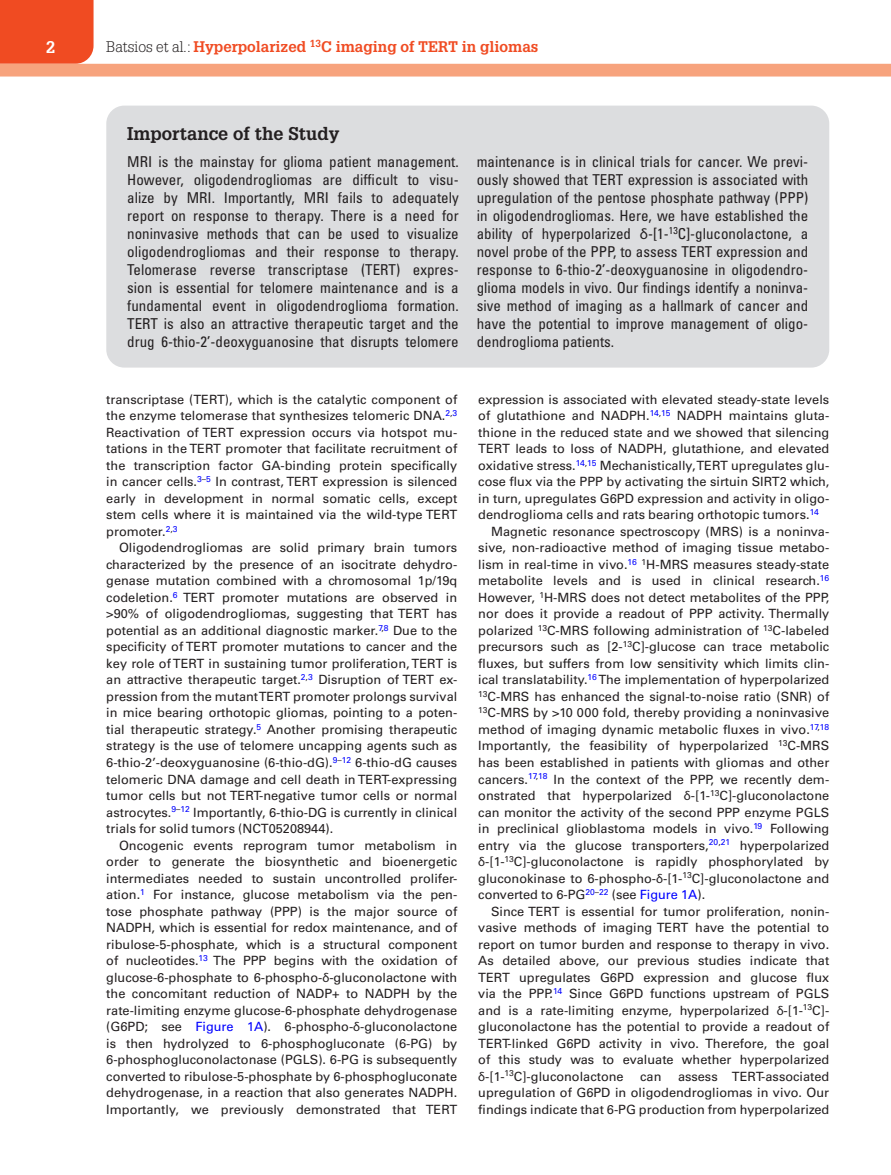
<style>
.page{position:relative;width:891px;height:1175px;background:#fff}
.page>*{position:absolute;margin:0;border:0;box-sizing:border-box;transform-origin:0 0}
.t1{font:700 18px "Glypha LT Std";color:#231f20}
.t2{font:700 16.5px "Glypha LT Std";color:#fff}
.t3{font:condensed 15px/18px "Univers LT Std";color:#231f20;text-align:justify}
.t4{font:700 15px "Glypha LT Std";color:#f04b22}
.t5{font:12.75px/16.5px "Univers LT Std";color:#231f20;text-align:justify}
.s1{font-weight:300;color:#231f20}
.s2{font-family:"Myriad Pro";font-stretch:normal}
.s3{font-family:"Myriad Pro"}
.s4{color:#00f}
</style>
<div class="page">
<div style="left:0;top:0;width:94px;height:64px;background:#f04b22"></div>
<div style="left:0;top:64px;width:891px;height:12px;background:#f7a37d"></div>
<div style="left:106px;top:106px;width:723px;height:261px;background:#dcdddf;border-radius:18px"></div>
<p class="t2" style="left:46px;top:37px;width:11px">2</p>
<p class="t4" style="left:106px;top:37px;width:434px"><span class="s1">Batsios et al.:</span> Hyperpolarized <sup>13</sup>C imaging of TERT in gliomas</p>
<h1 class="t1" style="left:127px;top:122px;width:214px">Importance of the Study</h1>
<p class="t3" style="left:127px;top:152px;width:333px">MRI is the mainstay for glioma patient management.<br>However, oligodendrogliomas are difficult to visu&shy;alize by MRI. Importantly, MRI fails to adequately report on response to therapy. There is a need for noninvasive methods that can be used to visualize oligodendrogliomas and their response to therapy.<br>Telomerase reverse transcriptase (TERT) expres&shy;sion is essential for telomere maintenance and is a fundamental event in oligodendroglioma formation.<br>TERT is also an attractive therapeutic target and the drug 6-thio-2’-deoxyguanosine that disrupts telomere</p>
<p class="t3" style="left:477px;top:152px;width:333px">maintenance is in clinical trials for cancer. We previ&shy;ously showed that TERT expression is associated with upregulation of the pentose phosphate pathway (PPP) in oligodendrogliomas. Here, we have established the ability of hyperpolarized <span class="s2">δ</span>-[1-<sup>13</sup>C]-gluconolactone, a novel probe of the PPP, to assess TERT expression and response to 6-thio-2’-deoxyguanosine in oligodendro&shy;glioma models in vivo. Our findings identify a noninva&shy;sive method of imaging as a hallmark of cancer and have the potential to improve management of oligo&shy;dendroglioma patients.</p>
<p class="t5" style="left:106px;top:391px;width:353px">transcriptase (TERT), which is the catalytic component of the enzyme telomerase that synthesizes telomeric DNA.<sup>2</sup><sup>,</sup><sup>3<br></sup>Reactivation of TERT expression occurs via hotspot mu&shy;tations in the TERT promoter that facilitate recruitment of the transcription factor GA-binding protein specifically in cancer cells.<sup>3</sup><sup>–</sup><sup>5</sup> In contrast, TERT expression is silenced early in development in normal somatic cells, except stem cells where it is maintained via the wild-type TERT promoter.<sup>2</sup><sup>,</sup><sup>3</sup></p>
<p class="t5" style="left:106px;top:539px;width:353px;text-indent:13px">Oligodendrogliomas are solid primary brain tumors characterized by the presence of an isocitrate dehydro&shy;genase mutation combined with a chromosomal 1p/19q codeletion.<sup>6</sup> TERT promoter mutations are observed in &gt;90% of oligodendrogliomas, suggesting that TERT has potential as an additional diagnostic marker.<sup>7</sup><sup>,</sup><sup>8</sup> Due to the specificity of TERT promoter mutations to cancer and the key role of TERT in sustaining tumor proliferation, TERT is an attractive therapeutic target.<sup>2</sup><sup>,</sup><sup>3</sup> Disruption of TERT ex&shy;pression from the mutant TERT promoter prolongs survival in mice bearing orthotopic gliomas, pointing to a poten&shy;tial therapeutic strategy.<sup>5</sup> Another promising therapeutic strategy is the use of telomere uncapping agents such as 6-thio-2’-deoxyguanosine (6-thio-dG).<sup>9</sup><sup>–</sup><sup>12</sup> 6-thio-dG causes telomeric DNA damage and cell death in TERT-expressing tumor cells but not TERT-negative tumor cells or normal astrocytes.<sup>9</sup><sup>–</sup><sup>12</sup> Importantly, 6-thio-DG is currently in clinical trials for solid tumors (NCT05208944).</p>
<p class="t5" style="left:106px;top:836px;width:353px;text-indent:13px">Oncogenic events reprogram tumor metabolism in order to generate the biosynthetic and bioenergetic intermediates needed to sustain uncontrolled prolifer&shy;ation.<sup>1</sup> For instance, glucose metabolism via the pen&shy;tose phosphate pathway (PPP) is the major source of NADPH, which is essential for redox maintenance, and of ribulose-5-phosphate, which is a structural component of nucleotides.<sup>13</sup> The PPP begins with the oxidation of glucose-6-phosphate to 6-phospho-<span class="s3">δ</span>-gluconolactone with the concomitant reduction of NADP+ to NADPH by the rate-limiting enzyme glucose-6-phosphate dehydrogenase (G6PD; see <span class="s4">Figure 1A</span>). 6-phospho-<span class="s3">δ</span>-gluconolactone is then hydrolyzed to 6-phosphogluconate (6-PG) by 6-phosphogluconolactonase (PGLS). 6-PG is subsequently converted to ribulose-5-phosphate by 6-phosphogluconate dehydrogenase, in a reaction that also generates NADPH.<br>Importantly, we previously demonstrated that TERT</p>
<p class="t5" style="left:478px;top:391px;width:353px">expression is associated with elevated steady-state levels</p>
<p class="t5" style="left:478px;top:407px;width:353px">of glutathione and NADPH.<sup>14</sup><sup>,</sup><sup>15</sup> NADPH maintains gluta-</p>
<p class="t5" style="left:478px;top:424px;width:353px">thione in the reduced state and we showed that silencing</p>
<p class="t5" style="left:478px;top:440px;width:353px">TERT leads to loss of NADPH, glutathione, and elevated</p>
<p class="t5" style="left:478px;top:457px;width:352px">oxidative stress.<sup>14</sup><sup>,</sup><sup>15</sup> Mechanistically, TERT upregulates glu-</p>
<p class="t5" style="left:478px;top:473px;width:353px">cose flux via the PPP by activating the sirtuin SIRT2 which,</p>
<p class="t5" style="left:478px;top:490px;width:353px">in turn, upregulates G6PD expression and activity in oligo-</p>
<p class="t5" style="left:478px;top:506px;width:342px">dendroglioma cells and rats bearing orthotopic tumors.<sup>14</sup></p>
<p class="t5" style="left:491px;top:523px;width:340px">Magnetic resonance spectroscopy (MRS) is a noninva-</p>
<p class="t5" style="left:478px;top:539px;width:353px">sive, non-radioactive method of imaging tissue metabo-</p>
<p class="t5" style="left:478px;top:556px;width:353px">lism in real-time in vivo.<sup>16</sup> <sup>1</sup>H-MRS measures steady-state</p>
<p class="t5" style="left:478px;top:572px;width:353px">metabolite levels and is used in clinical research.<sup>16</sup></p>
<p class="t5" style="left:478px;top:589px;width:353px">However, <sup>1</sup>H-MRS does not detect metabolites of the PPP,</p>
<p class="t5" style="left:478px;top:605px;width:353px">nor does it provide a readout of PPP activity. Thermally</p>
<p class="t5" style="left:478px;top:622px;width:352px">polarized <sup>13</sup>C-MRS following administration of <sup>13</sup>C-labeled</p>
<p class="t5" style="left:478px;top:638px;width:352px">precursors such as [2-<sup>13</sup>C]-glucose can trace metabolic</p>
<p class="t5" style="left:478px;top:655px;width:353px">fluxes, but suffers from low sensitivity which limits clin-</p>
<p class="t5" style="left:478px;top:671px;width:353px">ical translatability.<sup>16</sup> The implementation of hyperpolarized</p>
<p class="t5" style="left:478px;top:688px;width:352px"><sup>13</sup>C-MRS has enhanced the signal-to-noise ratio (SNR) of</p>
<p class="t5" style="left:478px;top:704px;width:353px"><sup>13</sup>C-MRS by &gt;10 000 fold, thereby providing a noninvasive</p>
<p class="t5" style="left:478px;top:721px;width:353px">method of imaging dynamic metabolic fluxes in vivo.<sup>17</sup><sup>,</sup><sup>18</sup></p>
<p class="t5" style="left:478px;top:737px;width:352px">Importantly, the feasibility of hyperpolarized <sup>13</sup>C-MRS</p>
<p class="t5" style="left:478px;top:754px;width:352px">has been established in patients with gliomas and other</p>
<p class="t5" style="left:478px;top:770px;width:352px">cancers.<sup>17</sup><sup>,</sup><sup>18</sup> In the context of the PPP, we recently dem-</p>
<p class="t5" style="left:478px;top:787px;width:353px">onstrated that hyperpolarized <span class="s3">δ</span>-[1-<sup>13</sup>C]-gluconolactone</p>
<p class="t5" style="left:478px;top:803px;width:353px">can monitor the activity of the second PPP enzyme PGLS</p>
<p class="t5" style="left:478px;top:820px;width:353px">in preclinical glioblastoma models in vivo.<sup>19</sup> Following</p>
<p class="t5" style="left:478px;top:836px;width:353px">entry via the glucose transporters,<sup>20</sup><sup>,</sup><sup>21</sup> hyperpolarized</p>
<p class="t5" style="left:478px;top:853px;width:352px"><span class="s3">δ</span>-[1-<sup>13</sup>C]-gluconolactone is rapidly phosphorylated by</p>
<p class="t5" style="left:478px;top:869px;width:353px">gluconokinase to 6-phospho-<span class="s3">δ</span>-[1-<sup>13</sup>C]-gluconolactone and</p>
<p class="t5" style="left:478px;top:886px;width:228px">converted to 6-PG<sup>20</sup><sup>–</sup><sup>22</sup> (see <span class="s4">Figure 1A</span>).</p>
<p class="t5" style="left:491px;top:902px;width:340px">Since TERT is essential for tumor proliferation, nonin-</p>
<p class="t5" style="left:478px;top:919px;width:352px">vasive methods of imaging TERT have the potential to</p>
<p class="t5" style="left:478px;top:935px;width:353px">report on tumor burden and response to therapy in vivo.</p>
<p class="t5" style="left:478px;top:952px;width:353px">As detailed above, our previous studies indicate that</p>
<p class="t5" style="left:478px;top:968px;width:353px">TERT upregulates G6PD expression and glucose flux</p>
<p class="t5" style="left:478px;top:985px;width:352px">via the PPP.<sup>14</sup> Since G6PD functions upstream of PGLS</p>
<p class="t5" style="left:478px;top:1001px;width:353px">and is a rate-limiting enzyme, hyperpolarized <span class="s3">δ</span>-[1-<sup>13</sup>C]-</p>
<p class="t5" style="left:478px;top:1018px;width:352px">gluconolactone has the potential to provide a readout of</p>
<p class="t5" style="left:478px;top:1034px;width:353px">TERT-linked G6PD activity in vivo. Therefore, the goal</p>
<p class="t5" style="left:478px;top:1051px;width:352px">of this study was to evaluate whether hyperpolarized</p>
<p class="t5" style="left:478px;top:1067px;width:147px"><span class="s3">δ</span>-[1-<sup>13</sup>C]-gluconolactone</p>
<p class="t5" style="left:640px;top:1067px;width:23px">can</p>
<p class="t5" style="left:478px;top:1067px;width:353px;text-indent:200px">assess TERT-associated upregulation of G6PD in oligodendrogliomas in vivo. Our findings indicate that 6-PG production from hyperpolarized</p>
</div>
